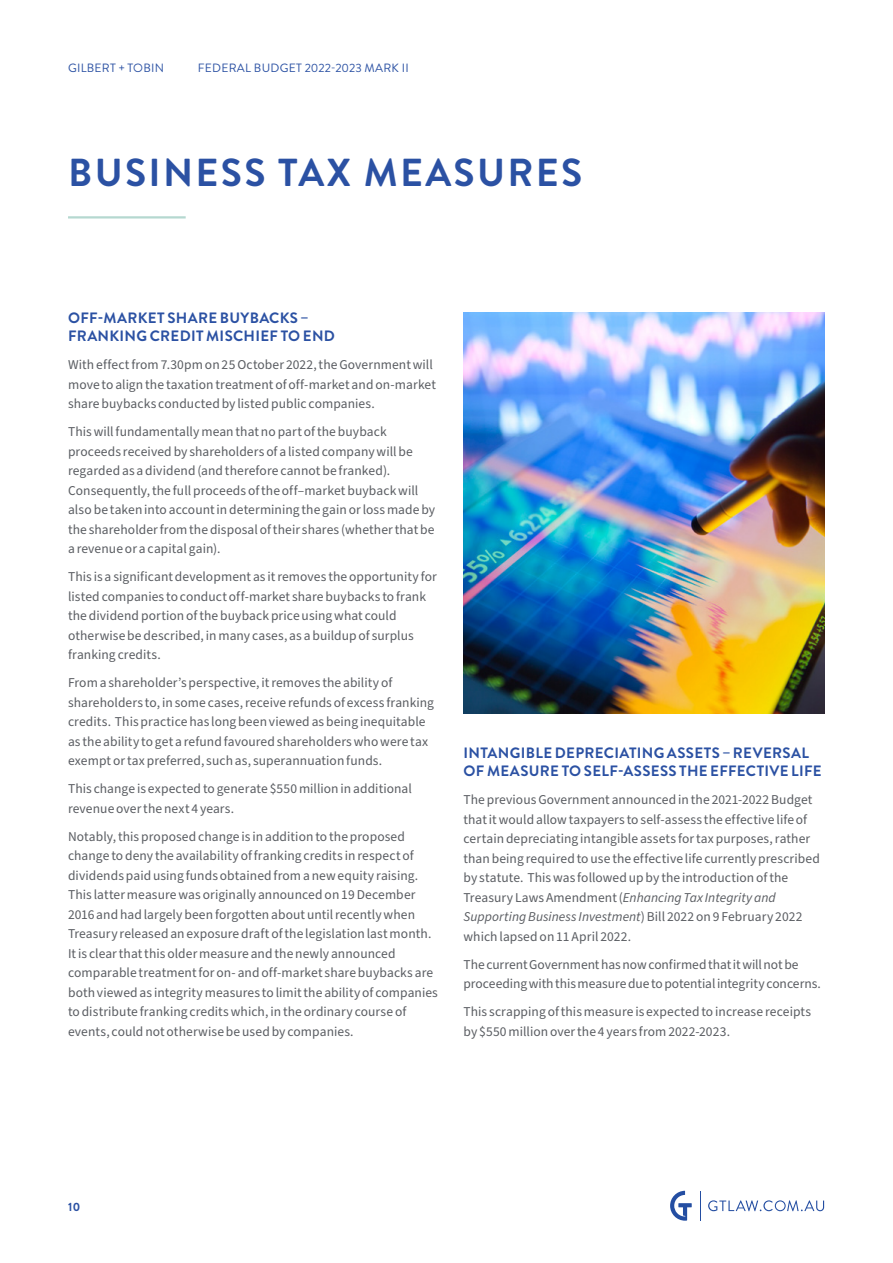
<style>
.page{position:relative;width:893px;height:1263px;background:#fff}
.page>*{position:absolute;margin:0;border:0;box-sizing:border-box;transform-origin:0 0}
.H2-Title_Pos{font:700 39px "Brandon Grotesque";letter-spacing:.06em;color:#2b51a3}
.H4-Small_Title_Pos{font:700 15px/18px "Brandon Grotesque";letter-spacing:.02em;color:#2b51a3}
.Body_copy_Pos{font:13.5px/19.5px "Source Sans Pro";letter-spacing:.005em;color:#5a5d62}
.t1{font:12px "Brandon Grotesque";letter-spacing:.02em;color:#2b51a3}
.t2{font:700 12px "Brandon Grotesque";color:#2b51a3}
.s1{font-style:italic}
</style>
<div class="page">
<hr style="left:68px;top:216px;width:118px;height:2px;background:#b5d8d0">
<img style="left:463px;top:313px;width:362px;height:401px">
<svg style="left:670px;top:1191px;width:22px;height:30px"></svg>
<hr style="left:700px;top:1191px;width:1px;height:30px;background:#244ea2">
<svg style="left:708px;top:1200px;width:116px;height:11px"></svg>
<p class="t1" style="left:68px;top:60px;width:97px">GILBERT + TOBIN</p>
<p class="t1" style="left:198px;top:60px;width:212px">FEDERAL BUDGET 2022-2023 MARK II</p>
<h2 class="H2-Title_Pos" style="left:68px;top:146px;width:515px">BUSINESS TAX MEASURES</h2>
<h4 class="H4-Small_Title_Pos" style="left:68px;top:309px;width:268px">OFF-MARKET SHARE BUYBACKS –<br>FRANKING CREDIT MISCHIEF TO END</h4>
<p class="Body_copy_Pos" style="left:68px;top:355px;width:369px">With effect from 7.30pm on 25 October 2022, the Government will move to align the taxation treatment of off-market and on-market share buybacks conducted by listed public companies.</p>
<p class="Body_copy_Pos" style="left:68px;top:422px;width:369px">This will fundamentally mean that no part of the buyback proceeds received by shareholders of a listed company will be regarded as a dividend (and therefore cannot be franked).<br>Consequently, the full proceeds of the off–market buyback will also be taken into account in determining the gain or loss made by the shareholder from the disposal of their shares (whether that be a revenue or a capital gain).</p>
<p class="Body_copy_Pos" style="left:68px;top:567px;width:370px">This is a significant development as it removes the opportunity for listed companies to conduct off-market share buybacks to frank the dividend portion of the buyback price using what could otherwise be described, in many cases, as a buildup of surplus franking credits.</p>
<p class="Body_copy_Pos" style="left:68px;top:673px;width:368px">From a shareholder’s perspective, it removes the ability of shareholders to, in some cases, receive refunds of excess franking credits. This practice has long been viewed as being inequitable as the ability to get a refund favoured shareholders who were tax exempt or tax preferred, such as, superannuation funds.</p>
<p class="Body_copy_Pos" style="left:68px;top:779px;width:345px">This change is expected to generate $550 million in additional revenue over the next 4 years.</p>
<p class="Body_copy_Pos" style="left:68px;top:827px;width:371px">Notably, this proposed change is in addition to the proposed change to deny the availability of franking credits in respect of dividends paid using funds obtained from a new equity raising.<br>This latter measure was originally announced on 19 December 2016 and had largely been forgotten about until recently when Treasury released an exposure draft of the legislation last month.<br>It is clear that this older measure and the newly announced comparable treatment for on- and off-market share buybacks are both viewed as integrity measures to limit the ability of companies to distribute franking credits which, in the ordinary course of events, could not otherwise be used by companies.</p>
<h4 class="H4-Small_Title_Pos" style="left:464px;top:744px;width:359px">INTANGIBLE DEPRECIATING ASSETS – REVERSAL<br>OF MEASURE TO SELF-ASSESS THE EFFECTIVE LIFE</h4>
<p class="Body_copy_Pos" style="left:463px;top:790px;width:358px">The previous Government announced in the 2021-2022 Budget that it would allow taxpayers to self-assess the effective life of certain depreciating intangible assets for tax purposes, rather than being required to use the effective life currently prescribed by statute. This was followed up by the introduction of the Treasury Laws Amendment (<span class="s1">Enhancing Tax Integrity and Supporting Business Investment</span>) Bill 2022 on 9 February 2022 which lapsed on 11 April 2022.</p>
<p class="Body_copy_Pos" style="left:463px;top:955px;width:359px">The current Government has now confirmed that it will not be proceeding with this measure due to potential integrity concerns.</p>
<p class="Body_copy_Pos" style="left:463px;top:1002px;width:349px">This scrapping of this measure is expected to increase receipts by $550 million over the 4 years from 2022-2023.</p>
<p class="t2" style="left:68px;top:1199px;width:14px">10</p>
</div>
